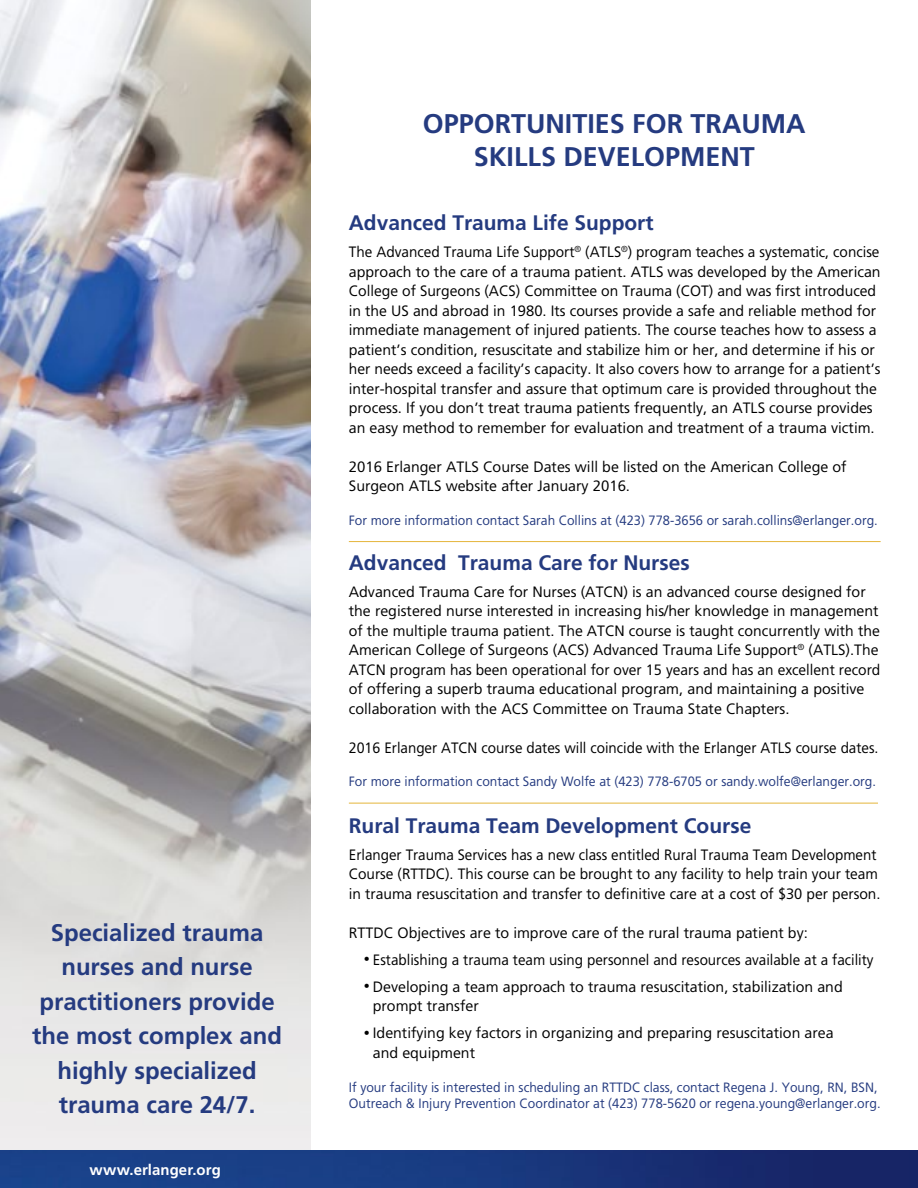
<style>
.page{position:relative;width:918px;height:1188px;background:#fff}
.page>*{position:absolute;margin:0;border:0;box-sizing:border-box;transform-origin:0 0}
.t1{font:700 27px/33px "Weissach";color:#253b80;text-align:center}
.t2{font:700 24px/34.5px "Weissach";color:#253b80;text-align:center}
.t3{font:700 21px "Weissach";color:#253b80}
.t4{font:15px/19.5px "Weissach";color:#000}
.t5{font:15px/19.5px "Weissach";color:#000;scale:.96 1}
.t6{font:15px/19.5px "Weissach";color:#000;scale:.95 1}
.t7{font:700 15px "Weissach";letter-spacing:.005em;color:#fff}
.t8{font:13.5px/16.2px "Weissach";color:#253b80;scale:.96 1}
.s1{font-size:12px}
</style>
<div class="page">
<img style="left:0;top:0;width:310px;height:1150px">
<img style="left:0;top:1150px;width:918px;height:38px">
<hr style="left:349px;top:541px;width:532px;height:1px;background:#e5b53b">
<hr style="left:349px;top:803px;width:529px;height:1px;background:#e5b53b">
<h2 class="t2" style="left:32px;top:915px;width:251px">Specialized trauma nurses and nurse practitioners provide the most complex and highly specialized trauma care 24/7.</h2>
<p class="t7" style="left:90px;top:1161px;width:133px">www.erlanger.org</p>
<h1 class="t1" style="left:423px;top:107px;width:384px">OPPORTUNITIES FOR TRAUMA<br>SKILLS DEVELOPMENT</h1>
<h3 class="t3" style="left:349px;top:211px;width:306px">Advanced Trauma Life Support</h3>
<p class="t5" style="left:349px;top:242px;width:555px">The Advanced Trauma Life Support<sup>®</sup> (ATLS<sup>®</sup>) program teaches a systematic, concise approach to the care of a trauma patient. ATLS was developed by the American College of Surgeons (ACS) Committee on Trauma (COT) and was first introduced in the US and abroad in 1980. Its courses provide a safe and reliable method for immediate management of injured patients. The course teaches how to assess a patient’s condition, resuscitate and stabilize him or her, and determine if his or her needs exceed a facility’s capacity. It also covers how to arrange for a patient’s inter-hospital transfer and assure that optimum care is provided throughout the process. If you don’t treat trauma patients frequently, an ATLS course provides an easy method to remember for evaluation and treatment of a trauma victim.</p>
<p class="t4" style="left:349px;top:457px;width:499px">2016 Erlanger ATLS Course Dates will be listed on the American College of<br>Surgeon ATLS website after January 2016.</p>
<p class="t8" style="left:349px;top:512px;width:553px">For more information contact Sarah Collins at (423) 778-3656 or sarah.collins@erlanger.org.</p>
<h3 class="t3" style="left:349px;top:550px;width:342px">Advanced Trauma Care for Nurses</h3>
<p class="t4" style="left:349px;top:581px;width:533px">Advanced Trauma Care for Nurses (ATCN) is an advanced course designed for the registered nurse interested in increasing his/her knowledge in management of the multiple trauma patient. The ATCN course is taught concurrently with the American College of Surgeons (ACS) Advanced Trauma Life Support<sup>®</sup> (ATLS).The ATCN program has been operational for over 15 years and has an excellent record of offering a superb trauma educational program, and maintaining a positive collaboration with the ACS Committee on Trauma State Chapters.</p>
<p class="t6" style="left:349px;top:737px;width:559px">2016 Erlanger ATCN course dates will coincide with the Erlanger ATLS course dates.</p>
<p class="t8" style="left:349px;top:774px;width:551px">For more information contact Sandy Wolfe at (423) 778-6705 or sandy.wolfe@erlanger.org.</p>
<h3 class="t3" style="left:349px;top:813px;width:404px">Rural Trauma Team Development Course</h3>
<p class="t6" style="left:349px;top:845px;width:561px">Erlanger Trauma Services has a new class entitled Rural Trauma Team Development<br>Course (RTTDC). This course can be brought to any facility to help train your team in trauma resuscitation and transfer to definitive care at a cost of $30 per person.</p>
<p class="t4" style="left:349px;top:923px;width:461px">RTTDC Objectives are to improve care of the rural trauma patient by:</p>
<p class="t6" style="left:364px;top:950px;width:538px"><span class="s1">•</span> Establishing a trauma team using personnel and resources available at a facility</p>
<p class="t4" style="left:373px;top:977px;width:471px;text-indent:-9px"><span class="s1">•</span> Developing a team approach to trauma resuscitation, stabilization and prompt transfer</p>
<p class="t4" style="left:373px;top:1023px;width:462px;text-indent:-9px"><span class="s1">•</span> Identifying key factors in organizing and preparing resuscitation area and equipment</p>
<p class="t8" style="left:349px;top:1079px;width:555px">If your facility is interested in scheduling an RTTDC class, contact Regena J. Young, RN, BSN,<br>Outreach &amp; Injury Prevention Coordinator at (423) 778-5620 or regena.young@erlanger.org.</p>
</div>
